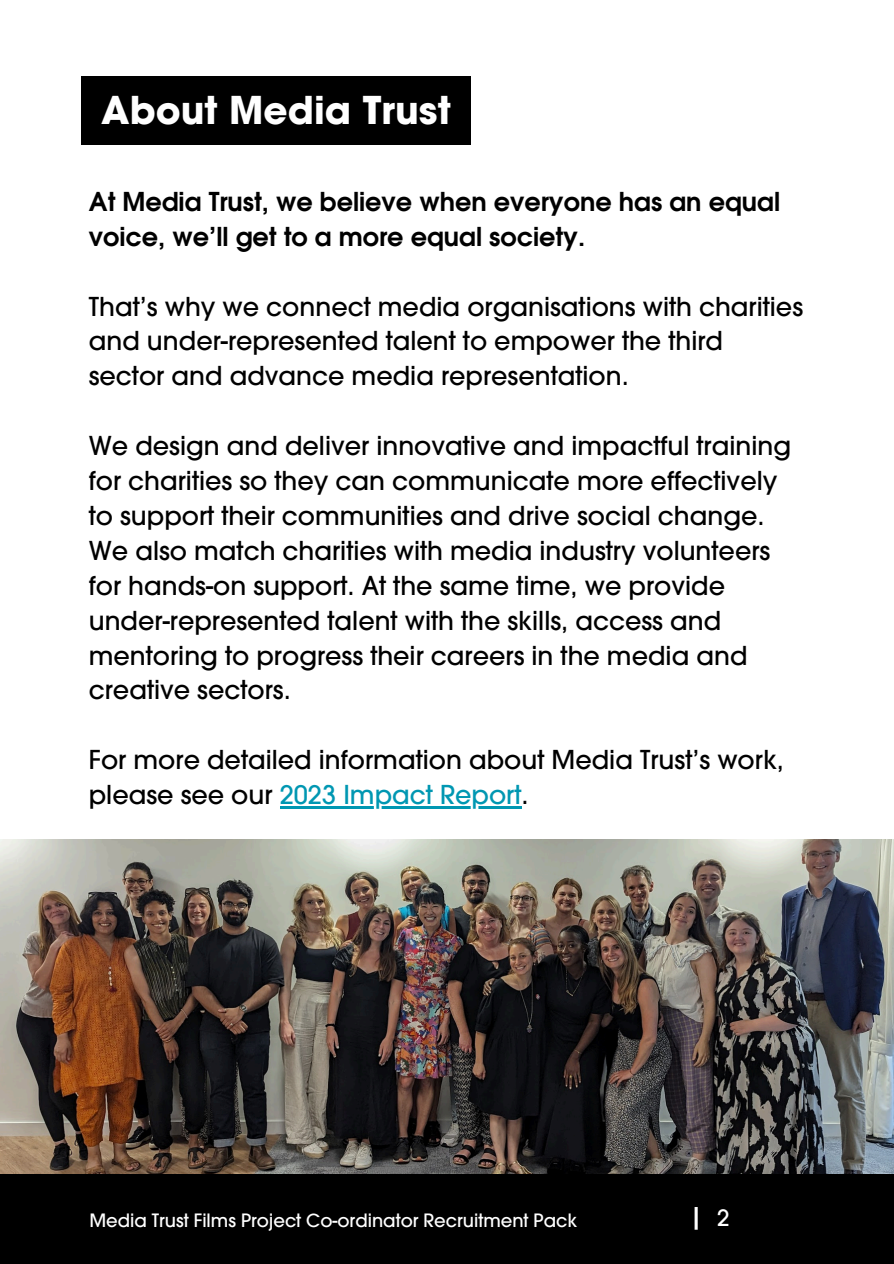
<style>
.page{position:relative;width:894px;height:1264px;background:#fff}
.page>*{position:absolute;margin:0;border:0;box-sizing:border-box;transform-origin:0 0}
.t1{font:700 37.5px "Avant Garde";color:#fff}
.t2{font:500 27px "Avant Garde";color:#fff}
.t3{font:500 25.5px/34.8px "Avant Garde";color:#000}
.t4{font:600 25.5px/34.8px "Avant Garde";color:#000}
.t5{font:500 22.5px "Avant Garde";color:#fff}
.t6{font:500 18px "Avant Garde";color:#fff}
.s1{color:#0097b2}
</style>
<div class="page">
<img style="left:0;top:839px;width:893px;height:335px">
<div style="left:81px;top:77px;width:389px;height:68px;background:#000"></div>
<hr style="left:279px;top:806px;width:242px;height:2px;background:#0097b2">
<div style="left:0;top:1174px;width:893px;height:89px;background:#000"></div>
<h2 class="t1" style="left:101px;top:86px;width:351px">About Media Trust</h2>
<h3 class="t4" style="left:89px;top:184px;width:692px">At Media Trust, we believe when everyone has an equal voice, we’ll get to a more equal society.</h3>
<h3 class="t3" style="left:89px;top:289px;width:715px">That’s why we connect media organisations with charities and under-represented talent to empower the third sector and advance media representation.</h3>
<h3 class="t3" style="left:89px;top:428px;width:703px">We design and deliver innovative and impactful training for charities so they can communicate more effectively to support their communities and drive social change.<br>We also match charities with media industry volunteers for hands-on support. At the same time, we provide under-represented talent with the skills, access and mentoring to progress their careers in the media and creative sectors.</h3>
<p class="t3" style="left:89px;top:742px;width:696px">For more detailed information about Media Trust’s work, please see our <span class="s1">2023 Impact Report</span>.</p>
<p class="t6" style="left:89px;top:1208px;width:489px">Media Trust Films Project Co-ordinator Recruitment Pack</p>
<p class="t2" style="left:688px;top:1200px;width:16px">|</p>
<p class="t5" style="left:717px;top:1202px;width:14px">2</p>
</div>
